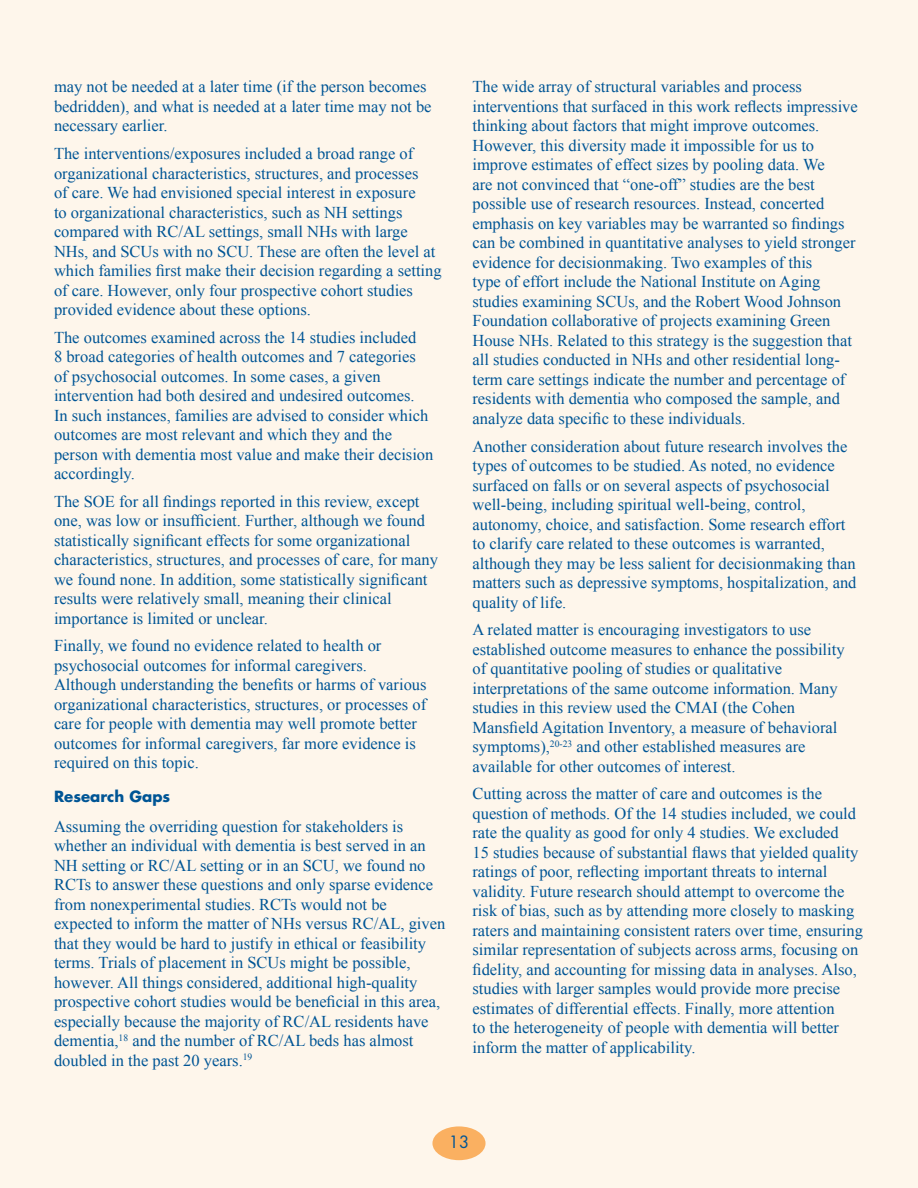
<style>
.page{position:relative;width:918px;height:1188px;background:#fef6eb}
.page>*{position:absolute;margin:0;border:0;box-sizing:border-box;transform-origin:0 0}
.Text{font:16.5px/19.5px "Times New Roman";color:#005595}
.t1{font:16.5px "Futura Std";color:#005595}
.Head_Level_2{font:700 15px "Futura Std";color:#005595}
</style>
<div class="page">
<div style="left:432px;top:1126px;width:54px;height:34px;background:#fab061;border-radius:50%"></div>
<p class="Text" style="left:54px;top:77px;width:379px">may not be needed at a later time (if the person becomes bedridden), and what is needed at a later time may not be necessary earlier.</p>
<p class="Text" style="left:54px;top:144px;width:389px">The interventions/exposures included a broad range of organizational characteristics, structures, and processes<br>of care. We had envisioned special interest in exposure<br>to organizational characteristics, such as NH settings compared with RC/AL settings, small NHs with large NHs, and SCUs with no SCU. These are often the level at which families first make their decision regarding a setting of care. However, only four prospective cohort studies provided evidence about these options.</p>
<p class="Text" style="left:54px;top:327px;width:381px">The outcomes examined across the 14 studies included<br>8 broad categories of health outcomes and 7 categories of psychosocial outcomes. In some cases, a given intervention had both desired and undesired outcomes.<br>In such instances, families are advised to consider which outcomes are most relevant and which they and the person with dementia most value and make their decision accordingly.</p>
<p class="Text" style="left:54px;top:491px;width:385px">The SOE for all findings reported in this review, except one, was low or insufficient. Further, although we found statistically significant effects for some organizational characteristics, structures, and processes of care, for many we found none. In addition, some statistically significant results were relatively small, meaning their clinical importance is limited or unclear.</p>
<p class="Text" style="left:54px;top:636px;width:374px">Finally, we found no evidence related to health or psychosocial outcomes for informal caregivers.<br>Although understanding the benefits or harms of various organizational characteristics, structures, or processes of care for people with dementia may well promote better outcomes for informal caregivers, far more evidence is required on this topic.</p>
<p class="Head_Level_2" style="left:54px;top:786px;width:118px">Research Gaps</p>
<p class="Text" style="left:54px;top:816px;width:393px">Assuming the overriding question for stakeholders is whether an individual with dementia is best served in an NH setting or RC/AL setting or in an SCU, we found no RCTs to answer these questions and only sparse evidence from nonexperimental studies. RCTs would not be expected to inform the matter of NHs versus RC/AL, given that they would be hard to justify in ethical or feasibility terms. Trials of placement in SCUs might be possible, however. All things considered, additional high-quality prospective cohort studies would be beneficial in this area, especially because the majority of RC/AL residents have dementia,<sup>18</sup> and the number of RC/AL beds has almost doubled in the past 20 years.<sup>19</sup></p>
<p class="Text" style="left:472px;top:77px;width:387px">The wide array of structural variables and process interventions that surfaced in this work reflects impressive thinking about factors that might improve outcomes.<br>However, this diversity made it impossible for us to improve estimates of effect sizes by pooling data. We<br>are not convinced that “one-off” studies are the best possible use of research resources. Instead, concerted emphasis on key variables may be warranted so findings can be combined in quantitative analyses to yield stronger evidence for decisionmaking. Two examples of this<br>type of effort include the National Institute on Aging studies examining SCUs, and the Robert Wood Johnson Foundation collaborative of projects examining Green House NHs. Related to this strategy is the suggestion that all studies conducted in NHs and other residential long&shy;term care settings indicate the number and percentage of residents with dementia who composed the sample, and analyze data specific to these individuals.</p>
<p class="Text" style="left:472px;top:436px;width:386px">Another consideration about future research involves the types of outcomes to be studied. As noted, no evidence surfaced on falls or on several aspects of psychosocial well-being, including spiritual well-being, control, autonomy, choice, and satisfaction. Some research effort to clarify care related to these outcomes is warranted, although they may be less salient for decisionmaking than matters such as depressive symptoms, hospitalization, and quality of life.</p>
<p class="Text" style="left:472px;top:620px;width:374px">A related matter is encouraging investigators to use established outcome measures to enhance the possibility of quantitative pooling of studies or qualitative interpretations of the same outcome information. Many studies in this review used the CMAI (the Cohen Mansfield Agitation Inventory, a measure of behavioral symptoms),<sup>20-23</sup> and other established measures are available for other outcomes of interest.</p>
<p class="Text" style="left:472px;top:784px;width:392px">Cutting across the matter of care and outcomes is the question of methods. Of the 14 studies included, we could rate the quality as good for only 4 studies. We excluded<br>15 studies because of substantial flaws that yielded quality ratings of poor, reflecting important threats to internal validity. Future research should attempt to overcome the risk of bias, such as by attending more closely to masking raters and maintaining consistent raters over time, ensuring similar representation of subjects across arms, focusing on fidelity, and accounting for missing data in analyses. Also, studies with larger samples would provide more precise estimates of differential effects. Finally, more attention<br>to the heterogeneity of people with dementia will better inform the matter of applicability.</p>
<p class="t1" style="left:449px;top:1131px;width:22px">13</p>
</div>
